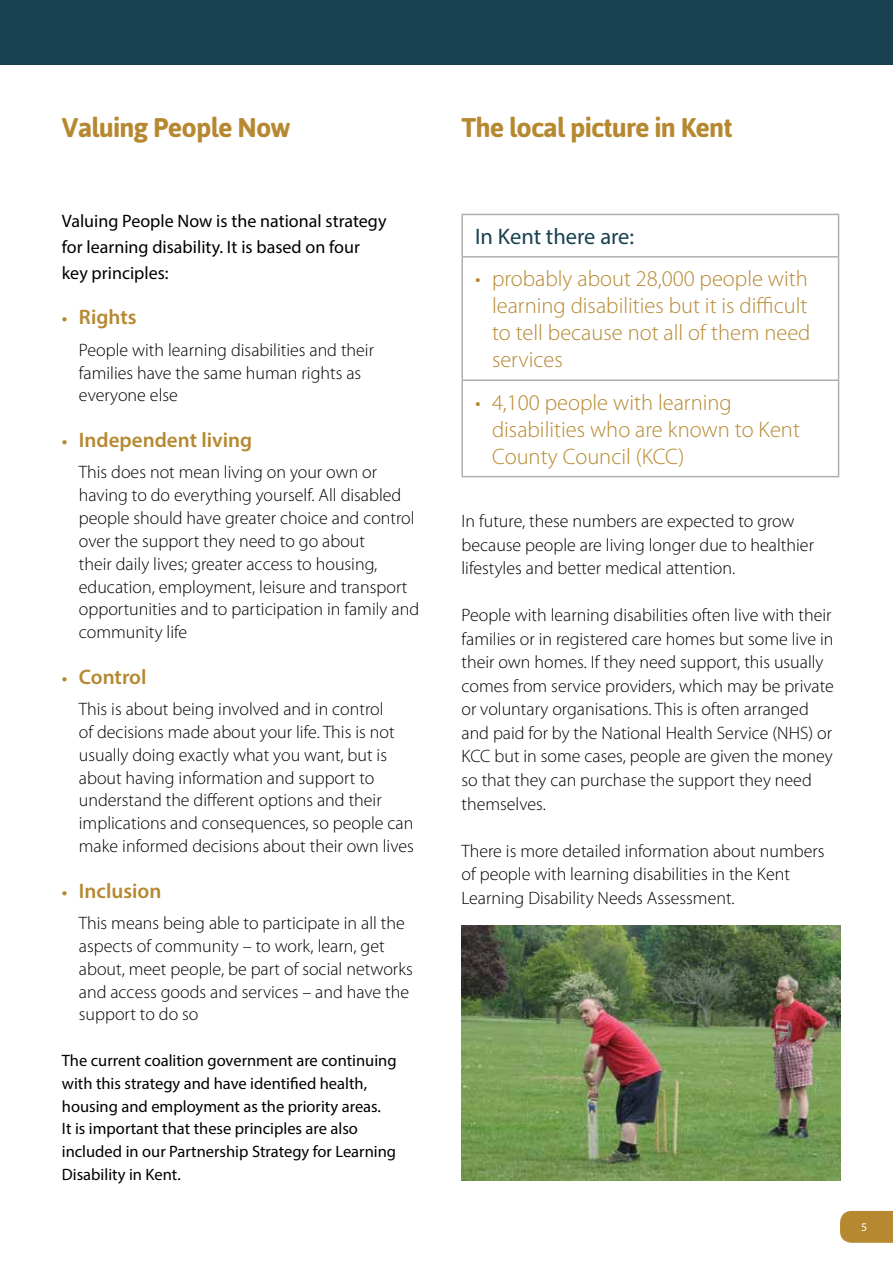
<style>
.page{position:relative;width:893px;height:1263px;background:#fff}
.page>*{position:absolute;margin:0;border:0;box-sizing:border-box;transform-origin:0 0}
.t1{font:700 27px "Asap";letter-spacing:-.03em;color:#b68931}
.t2{font:300 22.5px/27px "Myriad Pro";color:#b68931}
.t3{font:22.5px "Myriad Pro";color:#174050}
.t4{font:600 21px "Myriad Pro";color:#b68931}
.t5{font:300 18px/22.8px "Myriad Pro";color:#000}
.t6{font:18px/25.8px "Myriad Pro";color:#000}
.t7{font:16.5px/22.8px "Myriad Pro";color:#000}
.t8{font:11.7px "Myriad Pro";color:#fff}
.s1{font-size:18px}
</style>
<div class="page">
<svg style="left:840px;top:1211px;width:53px;height:32px;background:#b88d38"></svg>
<div style="left:0;top:0;width:893px;height:65px;background:#174050"></div>
<img style="left:461px;top:926px;width:379px;height:254px">
<hr style="left:461px;top:214px;width:378px;height:1px;background:#a9aeb1">
<hr style="left:461px;top:215px;width:2px;height:41px;background:#a9aeb1">
<hr style="left:838px;top:215px;width:1px;height:41px;background:#a9aeb1">
<hr style="left:461px;top:256px;width:378px;height:2px;background:#a9aeb1">
<hr style="left:461px;top:258px;width:2px;height:121px;background:#a9aeb1">
<hr style="left:838px;top:258px;width:1px;height:121px;background:#a9aeb1">
<hr style="left:461px;top:379px;width:378px;height:2px;background:#a9aeb1">
<hr style="left:461px;top:381px;width:2px;height:95px;background:#a9aeb1">
<hr style="left:838px;top:381px;width:1px;height:95px;background:#a9aeb1">
<hr style="left:461px;top:476px;width:378px;height:1px;background:#a9aeb1">
<h1 class="t1" style="left:62px;top:112px;width:230px">Valuing People Now</h1>
<h1 class="t1" style="left:461px;top:112px;width:273px">The local picture in Kent</h1>
<p class="t6" style="left:62px;top:208px;width:326px">Valuing People Now is the national strategy for learning disability. It is based on four key principles:</p>
<p class="t4" style="left:62px;top:304px;width:76px"><span class="s1">•</span> Rights</p>
<p class="t5" style="left:79px;top:339px;width:297px">People with learning disabilities and their families have the same human rights as everyone else</p>
<p class="t4" style="left:62px;top:427px;width:192px"><span class="s1">•</span> Independent living</p>
<p class="t5" style="left:79px;top:461px;width:342px">This does not mean living on your own or having to do everything yourself. All disabled people should have greater choice and control over the support they need to go about<br>their daily lives; greater access to housing, education, employment, leisure and transport opportunities and to participation in family and community life</p>
<p class="t4" style="left:62px;top:663px;width:86px"><span class="s1">•</span> Control</p>
<p class="t5" style="left:79px;top:698px;width:336px">This is about being involved and in control<br>of decisions made about your life. This is not usually doing exactly what you want, but is about having information and support to understand the different options and their implications and consequences, so people can make informed decisions about their own lives</p>
<p class="t4" style="left:62px;top:877px;width:101px"><span class="s1">•</span> Inclusion</p>
<p class="t5" style="left:79px;top:912px;width:335px">This means being able to participate in all the aspects of community – to work, learn, get about, meet people, be part of social networks and access goods and services – and have the support to do so</p>
<p class="t7" style="left:62px;top:1049px;width:336px">The current coalition government are continuing with this strategy and have identified health, housing and employment as the priority areas.<br>It is important that these principles are also included in our Partnership Strategy for Learning Disability in Kent.</p>
<p class="t3" style="left:475px;top:223px;width:161px">In Kent there are:</p>
<p class="t2" style="left:492px;top:266px;width:320px;text-indent:-17px">• probably about 28,000 people with learning disabilities but it is difficult to tell because not all of them need services</p>
<p class="t2" style="left:492px;top:389px;width:309px;text-indent:-17px">• 4,100 people with learning disabilities who are known to Kent<br>County Council (KCC)</p>
<p class="t5" style="left:461px;top:509px;width:354px;line-height:23.5px">In future, these numbers are expected to grow because people are living longer due to healthier lifestyles and better medical attention.</p>
<p class="t5" style="left:461px;top:604px;width:374px;line-height:23.5px">People with learning disabilities often live with their families or in registered care homes but some live in their own homes. If they need support, this usually comes from service providers, which may be private or voluntary organisations. This is often arranged and paid for by the National Health Service (NHS) or KCC but in some cases, people are given the money so that they can purchase the support they need themselves.</p>
<p class="t5" style="left:461px;top:839px;width:364px;line-height:23.5px">There is more detailed information about numbers of people with learning disabilities in the Kent<br>Learning Disability Needs Assessment.</p>
<p class="t8" style="left:861px;top:1220px;width:8px">5</p>
</div>
